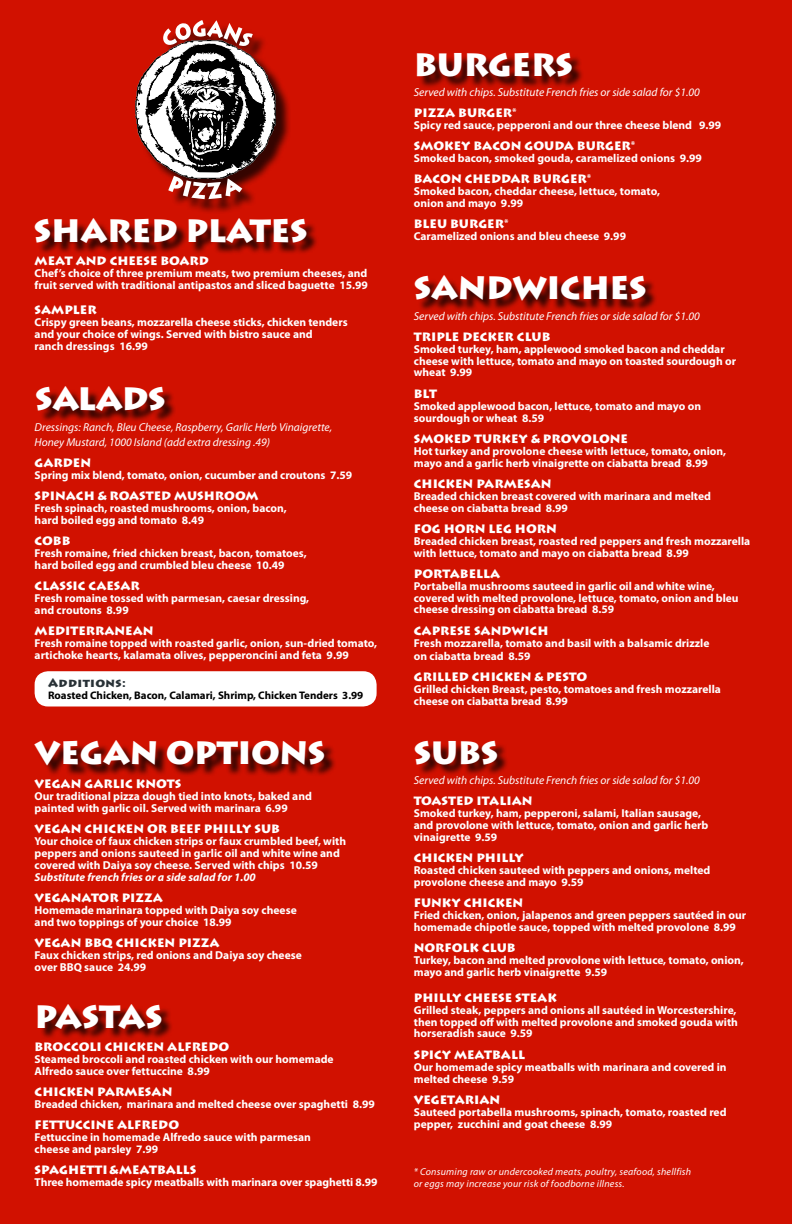
<style>
.page{position:relative;width:792px;height:1224px;background:#d11100}
.page>*{position:absolute;margin:0;border:0;box-sizing:border-box;transform-origin:0 0}
.t1{font:900 32px "Lithos Pro";letter-spacing:-.01em;color:#fff}
.t2{font:900 12px "Lithos Pro";color:#fff}
.t3{font:900 12px "Lithos Pro";letter-spacing:.03em;color:#283136}
.t4{font:700 11.5px/12px "Myriad Pro";color:#fff}
.t5{font:italic 11.5px/15px "Myriad Pro";color:#fff}
.t6{font:italic 700 11.5px "Myriad Pro";color:#fff}
.t7{font:700 11px "Myriad Pro";color:#000}
.t8{font:italic 10px/12px "Myriad Pro";letter-spacing:.02em;color:#fff}
</style>
<div class="page">
<div style="left:35px;top:671px;width:342px;height:35px;background:#fff;border-radius:13px"></div>
<div style="left:38px;top:389px;width:139px;height:34px;background:#000;opacity:.75"></div>
<div style="left:417px;top:278px;width:241px;height:35px;background:#000;opacity:.75"></div>
<div style="left:417px;top:743px;width:93px;height:34px;background:#000;opacity:.75"></div>
<div style="left:419px;top:55px;width:165px;height:34px;background:#000;opacity:.75"></div>
<div style="left:37px;top:743px;width:300px;height:35px;background:#000;opacity:.75"></div>
<div style="left:40px;top:1006px;width:134px;height:34px;background:#000;opacity:.75"></div>
<div style="left:137px;top:23px;width:154px;height:191px;background:#000;opacity:.75"></div>
<svg style="left:135px;top:20px;width:141px;height:179px"></svg>
<div style="left:37px;top:221px;width:282px;height:34px;background:#000;opacity:.75"></div>
<h1 class="t1" style="left:34px;top:212px;width:275px">SHARED PLATES</h1>
<p class="t2" style="left:35px;top:253px;width:176px">MEAT AND CHEESE BOARD</p>
<p class="t4" style="left:35px;top:266px;width:335px">Chef’s choice of three premium meats, two premium cheeses, and fruit served with traditional antipastos and sliced baguette 15.99</p>
<p class="t2" style="left:35px;top:302px;width:64px">SAMPLER</p>
<p class="t4" style="left:35px;top:316px;width:315px">Crispy green beans, mozzarella cheese sticks, chicken tenders and your choice of wings. Served with bistro sauce and<br>ranch dressings 16.99</p>
<h1 class="t1" style="left:35px;top:380px;width:132px">SALADS</h1>
<p class="t5" style="left:35px;top:419px;width:299px">Dressings: Ranch, Bleu Cheese, Raspberry, Garlic Herb Vinaigrette,<br>Honey Mustard, 1000 Island (add extra dressing .49)</p>
<p class="t2" style="left:35px;top:455px;width:58px">GARDEN</p>
<p class="t4" style="left:35px;top:468px;width:319px">Spring mix blend, tomato, onion, cucumber and croutons 7.59</p>
<p class="t2" style="left:35px;top:488px;width:225px">SPINACH &amp; ROASTED MUSHROOM</p>
<p class="t4" style="left:35px;top:501px;width:254px">Fresh spinach, roasted mushrooms, onion, bacon, hard boiled egg and tomato 8.49</p>
<p class="t2" style="left:35px;top:533px;width:37px">COBB</p>
<p class="t4" style="left:35px;top:546px;width:274px">Fresh romaine, fried chicken breast, bacon, tomatoes, hard boiled egg and crumbled bleu cheese 10.49</p>
<p class="t2" style="left:35px;top:578px;width:107px">CLASSIC CAESAR</p>
<p class="t4" style="left:35px;top:591px;width:276px">Fresh romaine tossed with parmesan, caesar dressing, and croutons 8.99</p>
<p class="t2" style="left:35px;top:623px;width:121px">MEDITERRANEAN</p>
<p class="t4" style="left:35px;top:636px;width:344px">Fresh romaine topped with roasted garlic, onion, sun-dried tomato, artichoke hearts, kalamata olives, pepperoncini and feta 9.99</p>
<p class="t3" style="left:48px;top:675px;width:79px">Additions:</p>
<p class="t7" style="left:48px;top:688px;width:317px">Roasted Chicken, Bacon, Calamari, Shrimp, Chicken Tenders 3.99</p>
<h1 class="t1" style="left:35px;top:734px;width:292px">VEGAN OPTIONS</h1>
<p class="t2" style="left:35px;top:776px;width:148px">VEGAN GARLIC KNOTS</p>
<p class="t4" style="left:35px;top:789px;width:279px">Our traditional pizza dough tied into knots, baked and painted with garlic oil. Served with marinara 6.99</p>
<p class="t2" style="left:35px;top:821px;width:247px">VEGAN CHICKEN OR BEEF PHILLY SUB</p>
<p class="t4" style="left:35px;top:834px;width:313px">Your choice of faux chicken strips or faux crumbled beef, with peppers and onions sauteed in garlic oil and white wine and covered with Daiya soy cheese. Served with chips 10.59</p>
<p class="t6" style="left:35px;top:869px;width:223px">Substitute french fries or a side salad for 1.00</p>
<p class="t2" style="left:35px;top:890px;width:130px">VEGANATOR PIZZA</p>
<p class="t4" style="left:35px;top:903px;width:264px">Homemade marinara topped with Daiya soy cheese and two toppings of your choice 18.99</p>
<p class="t2" style="left:35px;top:935px;width:187px">VEGAN BBQ CHICKEN PIZZA</p>
<p class="t4" style="left:35px;top:948px;width:269px">Faux chicken strips, red onions and Daiya soy cheese over BBQ sauce 24.99</p>
<h1 class="t1" style="left:35px;top:997px;width:130px">PASTAS</h1>
<p class="t2" style="left:35px;top:1039px;width:196px">BROCCOLI CHICKEN ALFREDO</p>
<p class="t4" style="left:35px;top:1053px;width:301px">Steamed broccoli and roasted chicken with our homemade<br>Alfredo sauce over fettuccine 8.99</p>
<p class="t2" style="left:35px;top:1084px;width:139px">CHICKEN PARMESAN</p>
<p class="t4" style="left:35px;top:1098px;width:342px">Breaded chicken, marinara and melted cheese over spaghetti 8.99</p>
<p class="t2" style="left:35px;top:1117px;width:146px">FETTUCCINE ALFREDO</p>
<p class="t4" style="left:35px;top:1131px;width:278px">Fettuccine in homemade Alfredo sauce with parmesan cheese and parsley 7.99</p>
<p class="t2" style="left:35px;top:1162px;width:163px">SPAGHETTI &amp; MEATBALLS</p>
<p class="t4" style="left:35px;top:1176px;width:345px">Three homemade spicy meatballs with marinara over spaghetti 8.99</p>
<h1 class="t1" style="left:414px;top:45px;width:161px">BURGERS</h1>
<p class="t5" style="left:414px;top:85px;width:287px">Served with chips. Substitute French fries or side salad for $1.00</p>
<p class="t2" style="left:414px;top:106px;width:104px">PIZZA BURGER*</p>
<p class="t4" style="left:414px;top:119px;width:309px">Spicy red sauce, pepperoni and our three cheese blend 9.99</p>
<p class="t2" style="left:414px;top:139px;width:223px">SMOKEY BACON GOUDA BURGER*</p>
<p class="t4" style="left:414px;top:152px;width:290px">Smoked bacon, smoked gouda, caramelized onions 9.99</p>
<p class="t2" style="left:414px;top:172px;width:179px">BACON CHEDDAR BURGER*</p>
<p class="t4" style="left:414px;top:185px;width:248px">Smoked bacon, cheddar cheese, lettuce, tomato, onion and mayo 9.99</p>
<p class="t2" style="left:414px;top:217px;width:96px">BLEU BURGER*</p>
<p class="t4" style="left:414px;top:230px;width:214px">Caramelized onions and bleu cheese 9.99</p>
<h1 class="t1" style="left:414px;top:269px;width:234px">SANDWICHES</h1>
<p class="t5" style="left:414px;top:308px;width:287px">Served with chips. Substitute French fries or side salad for $1.00</p>
<p class="t2" style="left:414px;top:329px;width:138px">TRIPLE DECKER CLUB</p>
<p class="t4" style="left:414px;top:342px;width:324px">Smoked turkey, ham, applewood smoked bacon and cheddar cheese with lettuce, tomato and mayo on toasted sourdough or wheat 9.99</p>
<p class="t2" style="left:414px;top:386px;width:25px">BLT</p>
<p class="t4" style="left:414px;top:399px;width:289px">Smoked applewood bacon, lettuce, tomato and mayo on sourdough or wheat 8.59</p>
<p class="t2" style="left:414px;top:431px;width:216px">SMOKED TURKEY &amp; PROVOLONE</p>
<p class="t4" style="left:414px;top:444px;width:314px">Hot turkey and provolone cheese with lettuce, tomato, onion, mayo and a garlic herb vinaigrette on ciabatta bread 8.99</p>
<p class="t2" style="left:414px;top:476px;width:139px">CHICKEN PARMESAN</p>
<p class="t4" style="left:414px;top:489px;width:299px">Breaded chicken breast covered with marinara and melted cheese on ciabatta bread 8.99</p>
<p class="t2" style="left:414px;top:521px;width:144px">FOG HORN LEG HORN</p>
<p class="t4" style="left:414px;top:534px;width:338px">Breaded chicken breast, roasted red peppers and fresh mozzarella with lettuce, tomato and mayo on ciabatta bread 8.99</p>
<p class="t2" style="left:414px;top:566px;width:88px">PORTABELLA</p>
<p class="t4" style="left:414px;top:579px;width:326px">Portabella mushrooms sauteed in garlic oil and white wine, covered with melted provolone, lettuce, tomato, onion and bleu cheese dressing on ciabatta bread 8.59</p>
<p class="t2" style="left:414px;top:623px;width:136px">CAPRESE SANDWICH</p>
<p class="t4" style="left:414px;top:635px;width:297px;line-height:13.8px">Fresh mozzarella, tomato and basil with a balsamic drizzle on ciabatta bread 8.59</p>
<p class="t2" style="left:414px;top:670px;width:175px">GRILLED CHICKEN &amp; PESTO</p>
<p class="t4" style="left:414px;top:683px;width:309px">Grilled chicken Breast, pesto, tomatoes and fresh mozzarella cheese on ciabatta bread 8.99</p>
<h1 class="t1" style="left:414px;top:733px;width:86px">SUBS</h1>
<p class="t5" style="left:414px;top:772px;width:287px">Served with chips. Substitute French fries or side salad for $1.00</p>
<p class="t2" style="left:414px;top:793px;width:120px">TOASTED ITALIAN</p>
<p class="t4" style="left:414px;top:807px;width:296px">Smoked turkey, ham, pepperoni, salami, Italian sausage, and provolone with lettuce, tomato, onion and garlic herb vinaigrette 9.59</p>
<p class="t2" style="left:414px;top:850px;width:112px">CHICKEN PHILLY</p>
<p class="t4" style="left:414px;top:864px;width:298px">Roasted chicken sauteed with peppers and onions, melted provolone cheese and mayo 9.59</p>
<p class="t2" style="left:414px;top:895px;width:111px">FUNKY CHICKEN</p>
<p class="t4" style="left:414px;top:909px;width:334px">Fried chicken, onion, jalapenos and green peppers sautéed in our homemade chipotle sauce, topped with melted provolone 8.99</p>
<p class="t2" style="left:414px;top:940px;width:103px">NORFOLK CLUB</p>
<p class="t4" style="left:414px;top:954px;width:332px">Turkey, bacon and melted provolone with lettuce, tomato, onion, mayo and garlic herb vinaigrette 9.59</p>
<p class="t2" style="left:414px;top:990px;width:145px">PHILLY CHEESE STEAK</p>
<p class="t4" style="left:414px;top:1003px;width:326px">Grilled steak, peppers and onions all sautéed in Worcestershire, then topped off with melted provolone and smoked gouda with horseradish sauce 9.59</p>
<p class="t2" style="left:414px;top:1047px;width:113px">SPICY MEATBALL</p>
<p class="t4" style="left:414px;top:1060px;width:314px">Our homemade spicy meatballs with marinara and covered in melted cheese 9.59</p>
<p class="t2" style="left:414px;top:1092px;width:88px">VEGETARIAN</p>
<p class="t4" style="left:414px;top:1105px;width:314px">Sauteed portabella mushrooms, spinach, tomato, roasted red pepper, zucchini and goat cheese 8.99</p>
<p class="t8" style="left:414px;top:1165px;width:279px">* Consuming raw or undercooked meats, poultry, seafood, shellfish or eggs may increase your risk of foodborne illness.</p>
</div>
